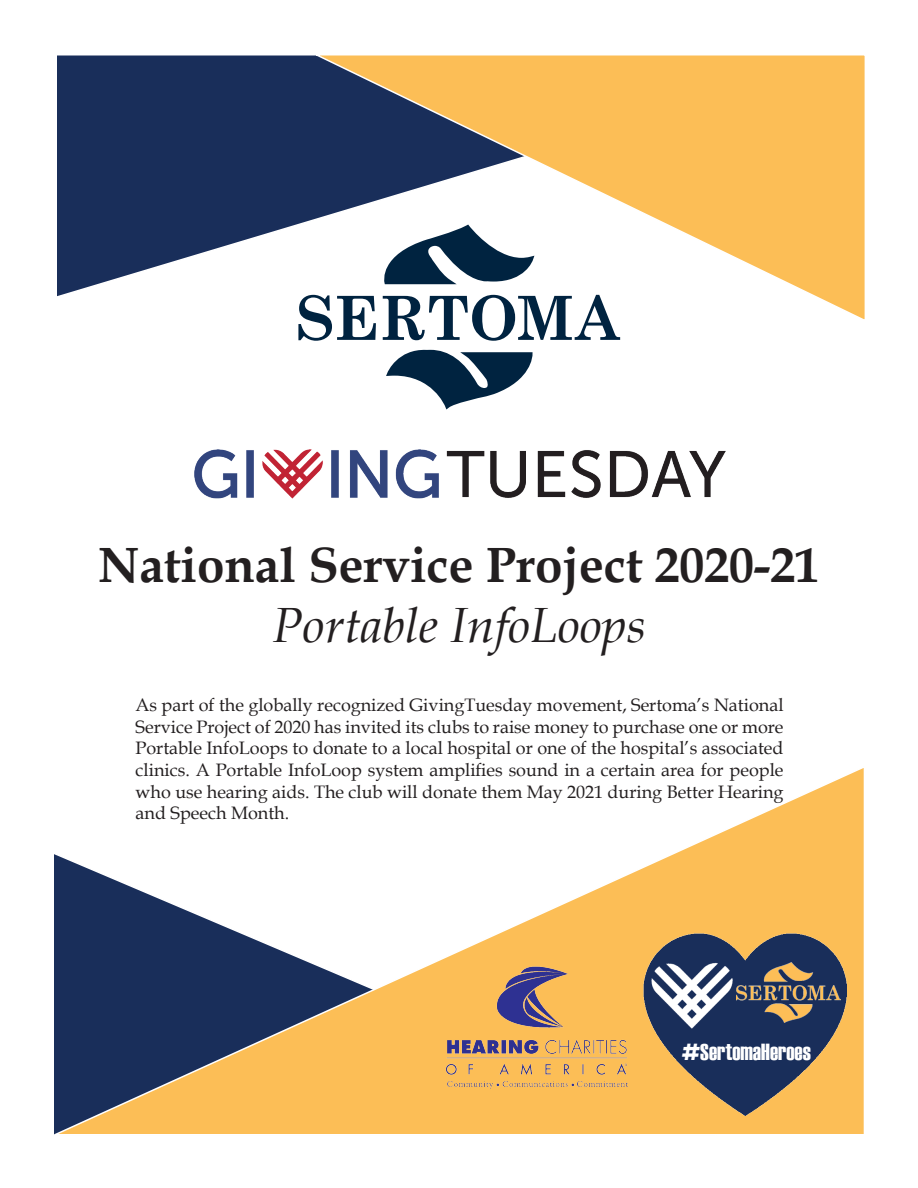
<style>
.page{position:relative;width:918px;height:1188px;background:#fff}
.page>*{position:absolute;margin:0;border:0;box-sizing:border-box;transform-origin:0 0}
.t1{font:700 49.5px "Book Antiqua";color:#231f20}
.t2{font:italic 49.5px "Book Antiqua";color:#231f20}
.t3{font:23.25px "Haettenschweiler";color:#fff}
.t4{font:18px/21.6px "Book Antiqua";color:#231f20;text-align:justify}
</style>
<div class="page">
<svg style="left:386px;top:349px;width:147px;height:60px"></svg>
<svg style="left:298px;top:299px;width:78px;height:42px"></svg>
<svg style="left:383px;top:323px;width:237px;height:18px"></svg>
<svg style="left:54px;top:768px;width:810px;height:367px"></svg>
<svg style="left:57px;top:55px;width:257px;height:244px"></svg>
<svg style="left:314px;top:55px;width:551px;height:268px"></svg>
<img style="left:644px;top:933px;width:202px;height:182px">
<img style="left:640px;top:929px;width:140px;height:131px">
<img style="left:737px;top:963px;width:103px;height:60px">
<img style="left:194px;top:449px;width:531px;height:49px">
<img style="left:435px;top:951px;width:205px;height:164px">
<p class="t1" style="left:98px;top:532px;width:723px">National Service Project 2020-21</p>
<p class="t2" style="left:272px;top:590px;width:375px">Portable InfoLoops</p>
<p class="t4" style="left:136px;top:694px;width:650px">As part of the globally recognized GivingTuesday movement, Sertoma’s National Service Project of 2020 has invited its clubs to raise money to purchase one or more Portable InfoLoops to donate to a local hospital or one of the hospital’s associated clinics. A Portable InfoLoop system amplifies sound in a certain area for people who use hearing aids. The club will donate them May 2021 during Better Hearing and Speech Month.</p>
<p class="t3" style="left:682px;top:1036px;width:131px">#SertomaHeroes</p>
</div>
